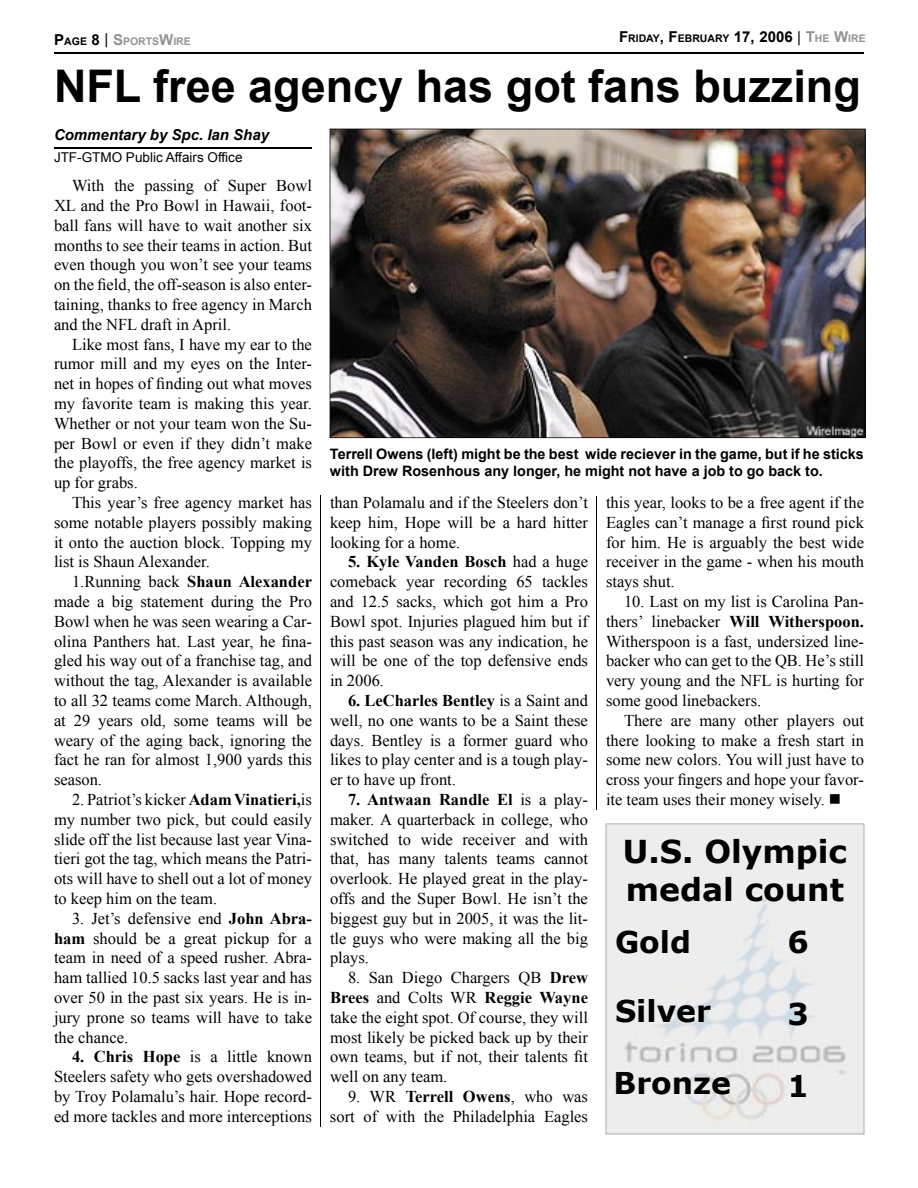
<style>
.page{position:relative;width:918px;height:1188px;background:#fff}
.page>*{position:absolute;margin:0;border:0;box-sizing:border-box;transform-origin:0 0}
.t1{font:700 45px "Arial";color:#000}
.t2{font:700 31.5px/37.8px "Verdana";color:#000}
.t3{font:700 30px "Verdana";color:#000}
.t4{font:16.5px/19.8px "Times New Roman";color:#000;text-align:justify}
.t5{font:italic 700 15px "Arial";color:#000}
.t6{font:700 14.4px/17.2px "Arial";color:#000}
.t7{font:13.5px "Arial";color:#000}
.t8{font:700 10.5px "Arial";color:#000}
.t9{font:700 10.5px "Arial";color:#939393}
.s1{font-size:15px;color:#000}
.s2{color:#000}
.s3{font-weight:400;font-size:15px;color:#000}
.s4{font-size:15px}
.s5{font-weight:400;font-size:15px}
.s6{font-size:15px;color:#939393}
.s7{color:#939393}
.s8{font-weight:700}
</style>
<div class="page">
<hr style="left:54px;top:53px;width:810px;height:1px;background:#000">
<hr style="left:54px;top:147px;width:258px;height:2px;background:#000">
<img style="left:330px;top:129px;width:536px;height:309px">
<svg style="left:606px;top:824px;width:258px;height:310px;background:#e9eaea"></svg>
<hr style="left:321px;top:495px;width:1px;height:631px;background:#000">
<hr style="left:597px;top:496px;width:1px;height:314px;background:#000">
<p class="t9" style="left:54px;top:34px;width:138px"><span class="s1">P</span><span class="s2">AGE</span> <span class="s1">8</span> <span class="s3">|</span> <span class="s4">S</span>PORTS<span class="s4">W</span>IRE</p>
<p class="t8" style="left:619px;top:32px;width:248px"><span class="s4">F</span>RIDAY<span class="s4">, F</span>EBRUARY <span class="s4">17, 2006</span> <span class="s5">|</span> <span class="s6">T</span><span class="s7">HE</span> <span class="s6">W</span><span class="s7">IRE</span></p>
<h1 class="t1" style="left:54px;top:56px;width:808px">NFL free agency has got fans buzzing</h1>
<p class="t5" style="left:54px;top:124px;width:217px">Commentary by Spc. Ian Shay</p>
<p class="t7" style="left:54px;top:149px;width:190px">JTF-GTMO Public Affairs Office</p>
<p class="t4" style="left:54px;top:176px;width:260px;text-indent:18px">With the passing of Super Bowl XL and the Pro Bowl in Hawaii, foot&shy;ball fans will have to wait another six months to see their teams in action. But even though you won’t see your teams on the field, the off-season is also enter&shy;taining, thanks to free agency in March and the NFL draft in April.</p>
<p class="t4" style="left:54px;top:334px;width:260px;text-indent:18px">Like most fans, I have my ear to the rumor mill and my eyes on the Inter&shy;net in hopes of finding out what moves my favorite team is making this year.<br>Whether or not your team won the Su&shy;per Bowl or even if they didn’t make the playoffs, the free agency market is up for grabs.</p>
<p class="t4" style="left:54px;top:492px;width:260px;text-indent:18px">This year’s free agency market has some notable players possibly making it onto the auction block. Topping my list is Shaun Alexander.</p>
<p class="t4" style="left:54px;top:572px;width:260px;text-indent:18px">1.Running back <span class="s8">Shaun Alexander </span>made a big statement during the Pro Bowl when he was seen wearing a Car&shy;olina Panthers hat. Last year, he fina&shy;gled his way out of a franchise tag, and without the tag, Alexander is available to all 32 teams come March. Although, at 29 years old, some teams will be weary of the aging back, ignoring the fact he ran for almost 1,900 yards this season.</p>
<p class="t4" style="left:54px;top:789px;width:260px;text-indent:18px">2. Patriot’s kicker <span class="s8">Adam Vinatieri,</span>is my number two pick, but could easily slide off the list because last year Vina&shy;tieri got the tag, which means the Patri&shy;ots will have to shell out a lot of money to keep him on the team.</p>
<p class="t4" style="left:54px;top:908px;width:260px;text-indent:18px">3. Jet’s defensive end <span class="s8">John Abra&shy;ham</span> should be a great pickup for a team in need of a speed rusher. Abra&shy;ham tallied 10.5 sacks last year and has over 50 in the past six years. He is in&shy;jury prone so teams will have to take the chance.</p>
<p class="t4" style="left:54px;top:1047px;width:260px;text-indent:18px"><span class="s8">4. Chris Hope</span> is a little known Steelers safety who gets overshadowed by Troy Polamalu’s hair. Hope record&shy;ed more tackles and more interceptions</p>
<p class="t6" style="left:330px;top:446px;width:535px">Terrell Owens (left) might be the best wide reciever in the game, but if he sticks with Drew Rosenhous any longer, he might not have a job to go back to.</p>
<p class="t4" style="left:606px;top:492px;width:260px">this year, looks to be a free agent if the Eagles can’t manage a first round pick for him. He is arguably the best wide receiver in the game - when his mouth stays shut.</p>
<p class="t4" style="left:606px;top:591px;width:260px;text-indent:18px">10. Last on my list is Carolina Pan&shy;thers’ linebacker <span class="s8">Will Witherspoon.<br></span>Witherspoon is a fast, undersized line&shy;backer who can get to the QB. He’s still very young and the NFL is hurting for some good linebackers.</p>
<p class="t4" style="left:606px;top:710px;width:260px;text-indent:18px">There are many other players out there looking to make a fresh start in some new colors. You will just have to cross your fingers and hope your favor&shy;ite team uses their money wisely. ■</p>
<h2 class="t2" style="left:623px;top:832px;width:226px">U.S. Olympic medal count</h2>
<h3 class="t3" style="left:615px;top:923px;width:78px">Gold</h3>
<p class="t4" style="left:330px;top:492px;width:260px">than Polamalu and if the Steelers don’t keep him, Hope will be a hard hitter looking for a home.</p>
<p class="t4" style="left:330px;top:552px;width:260px;text-indent:18px"><span class="s8">5. Kyle Vanden Bosch</span> had a huge comeback year recording 65 tackles and 12.5 sacks, which got him a Pro Bowl spot. Injuries plagued him but if this past season was any indication, he will be one of the top defensive ends in 2006.</p>
<p class="t4" style="left:330px;top:690px;width:260px;text-indent:18px"><span class="s8">6. LeCharles Bentley</span> is a Saint and well, no one wants to be a Saint these days. Bentley is a former guard who likes to play center and is a tough play&shy;er to have up front.</p>
<p class="t4" style="left:330px;top:789px;width:260px;text-indent:18px"><span class="s8">7. Antwaan Randle El</span> is a play&shy;maker. A quarterback in college, who switched to wide receiver and with that, has many talents teams cannot overlook. He played great in the play&shy;offs and the Super Bowl. He isn’t the biggest guy but in 2005, it was the lit&shy;tle guys who were making all the big plays.</p>
<p class="t4" style="left:330px;top:967px;width:260px;text-indent:18px">8. San Diego Chargers QB <span class="s8">Drew Brees</span> and Colts WR <span class="s8">Reggie Wayne </span>take the eight spot. Of course, they will most likely be picked back up by their own teams, but if not, their talents fit well on any team.</p>
<p class="t4" style="left:330px;top:1086px;width:260px;text-align:right">9. WR <span class="s8">Terrell Owens</span>, who was sort of with the Philadelphia Eagles</p>
<h3 class="t3" style="left:788px;top:923px;width:23px">6</h3>
<h3 class="t3" style="left:615px;top:992px;width:98px">Silver</h3>
<h3 class="t3" style="left:788px;top:995px;width:23px">3</h3>
<h3 class="t3" style="left:614px;top:1064px;width:119px">Bronze</h3>
<h3 class="t3" style="left:788px;top:1067px;width:23px">1</h3>
</div>
